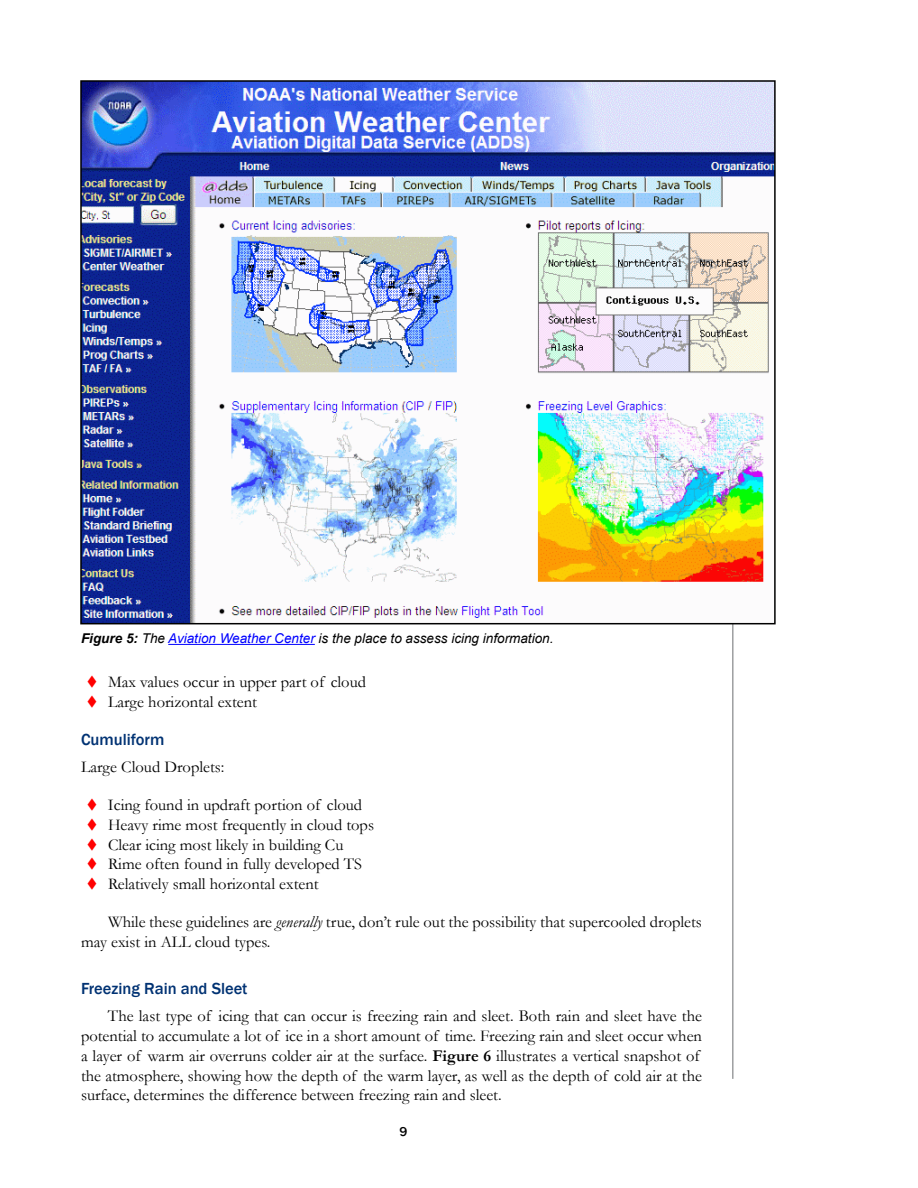
<style>
.page{position:relative;width:918px;height:1188px;background:#fff}
.page>*{position:absolute;margin:0;border:0;box-sizing:border-box;transform-origin:0 0}
.t1{font:16.5px/19.8px "Garamond";color:#000}
.t2{font:500 16.5px "Franklin Gothic";color:#003273}
.t3{font:italic 13.5px "Arial";color:#000}
.t4{font:500 13.5px "Franklin Gothic";color:#000}
.s1{font-weight:700}
.s2{color:#00f}
.s3{font-style:italic}
</style>
<div class="page">
<hr style="left:733px;top:83px;width:1px;height:996px;background:#6d6f71">
<hr style="left:168px;top:644px;width:147px;height:1px;background:#00f">
<img style="left:83px;top:83px;width:690px;height:538px">
<p class="t3" style="left:81px;top:630px;width:474px"><span class="s1">Figure 5:</span> The <span class="s2">Aviation Weather Center</span> is the place to assess icing information.</p>
<p class="t1" style="left:108px;top:672px;width:260px">Max values occur in upper part of cloud<br>Large horizontal extent</p>
<p class="t2" style="left:81px;top:729px;width:85px">Cumuliform</p>
<p class="t1" style="left:81px;top:757px;width:145px">Large Cloud Droplets:</p>
<p class="t1" style="left:108px;top:794px;width:268px">Icing found in updraft portion of cloud Heavy rime most frequently in cloud tops Clear icing most likely in building Cu Rime often found in fully developed TS Relatively small horizontal extent</p>
<p class="t1" style="left:81px;top:911px;width:622px;text-indent:27px">While these guidelines are <span class="s3">generally</span> true, don’t rule out the possibility that supercooled droplets may exist in ALL cloud types.</p>
<p class="t2" style="left:81px;top:978px;width:168px">Freezing Rain and Sleet</p>
<p class="t1" style="left:81px;top:1006px;width:622px;text-indent:27px">The last type of icing that can occur is freezing rain and sleet. Both rain and sleet have the potential to accumulate a lot of ice in a short amount of time. Freezing rain and sleet occur when a layer of warm air overruns colder air at the surface. <span class="s1">Figure 6</span> illustrates a vertical snapshot of the atmosphere, showing how the depth of the warm layer, as well as the depth of cold air at the surface, determines the difference between freezing rain and sleet.</p>
<p class="t4" style="left:400px;top:1123px;width:9px">9</p>
</div>
